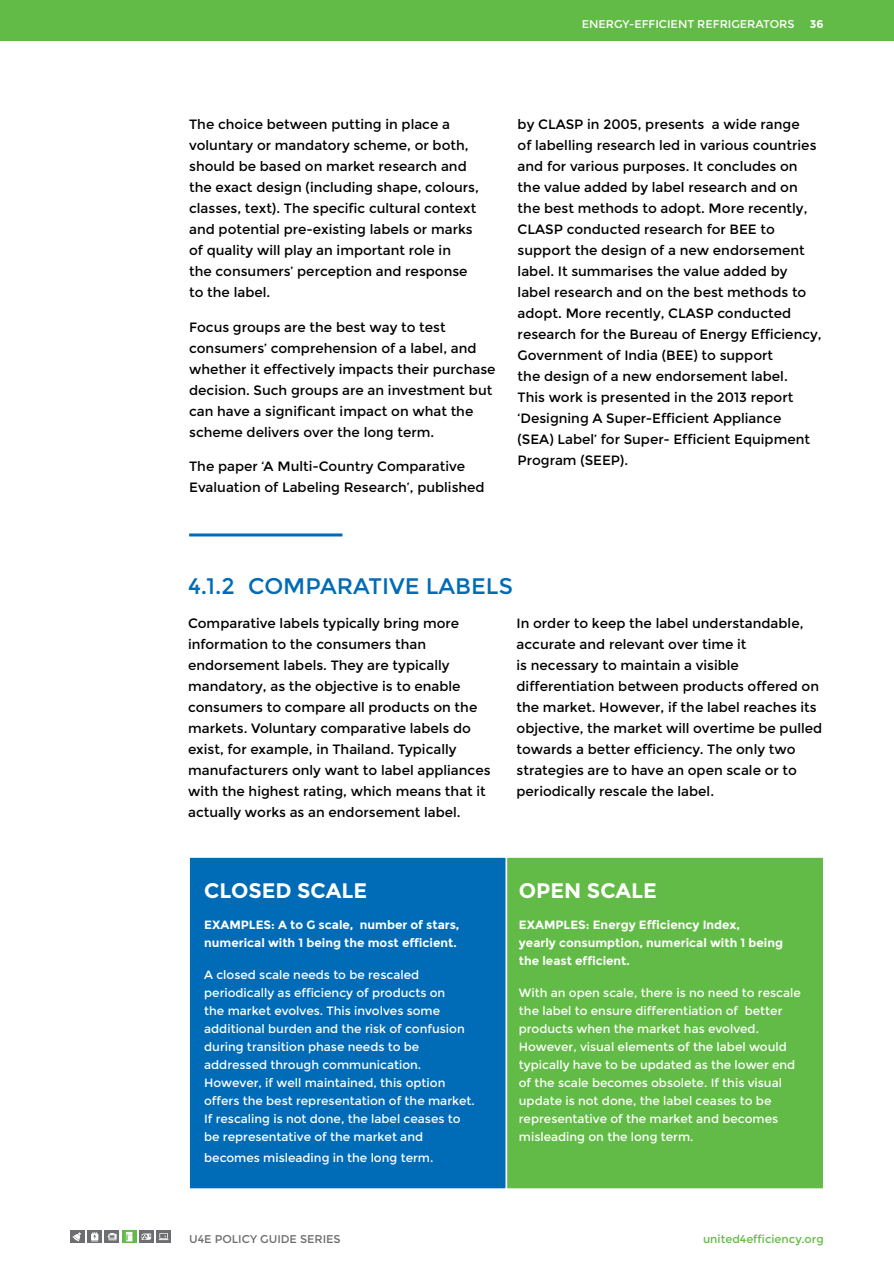
<style>
.page{position:relative;width:894px;height:1263px;background:#fff}
.page>*{position:absolute;margin:0;border:0;box-sizing:border-box;transform-origin:0 0}
.t1{font:22.5px "Montserrat";color:#006bb6}
.t2{font:700 21px "Montserrat";color:#fff}
.t3{font:13.5px/21px "Montserrat";color:#000}
.t4{font:12px/18px "Montserrat";color:#fff}
.t5{font:700 12px/18px "Montserrat";color:#fff}
.t6{font:11.25px "Montserrat";color:#fff}
.t7{font:11.25px "Montserrat";color:#62bb46}
.t8{font:11.25px "Montserrat";color:#6d6e71}
.t9{font:700 11.25px "Montserrat";color:#fff}
</style>
<div class="page">
<div style="left:0;top:0;width:893px;height:40px;background:#62bb46"></div>
<div style="left:70px;top:1230px;width:15px;height:13px;background:#6d6e71"></div>
<svg style="left:72px;top:1232px;width:9px;height:9px"></svg>
<svg style="left:87px;top:1230px;width:15px;height:13px"></svg>
<svg style="left:91px;top:1231px;width:7px;height:10px"></svg>
<div style="left:105px;top:1230px;width:14px;height:13px;background:#6d6e71"></div>
<svg style="left:107px;top:1233px;width:10px;height:7px"></svg>
<svg style="left:122px;top:1230px;width:14px;height:13px"></svg>
<svg style="left:126px;top:1231px;width:6px;height:10px"></svg>
<svg style="left:139px;top:1230px;width:14px;height:13px"></svg>
<svg style="left:142px;top:1233px;width:9px;height:6px"></svg>
<div style="left:156px;top:1230px;width:15px;height:13px;background:#6d6e71"></div>
<svg style="left:159px;top:1233px;width:9px;height:7px"></svg>
<hr style="left:893px;top:40px;width:1px;height:1223px;background:#f0f0f1">
<div style="left:188px;top:856px;width:319px;height:333px;background:#006bb6;border:2px solid #fff"></div>
<div style="left:505px;top:856px;width:319px;height:333px;background:#62bb46;border:2px solid #fff"></div>
<hr style="left:189px;top:533px;width:153px;height:3px;background:#006bb6">
<p class="t6" style="left:581px;top:18px;width:214px">ENERGY-EFFICIENT REFRIGERATORS</p>
<p class="t9" style="left:809px;top:18px;width:15px">36</p>
<p class="t3" style="left:189px;top:114px;width:291px">The choice between putting in place a voluntary or mandatory scheme, or both, should be based on market research and the exact design (including shape, colours, classes, text). The specific cultural context and potential pre-existing labels or marks of quality will play an important role in<br>the consumers’ perception and response to the label.</p>
<p class="t3" style="left:189px;top:316px;width:308px">Focus groups are the best way to test consumers’ comprehension of a label, and whether it effectively impacts their purchase decision. Such groups are an investment but can have a significant impact on what the scheme delivers over the long term.</p>
<p class="t3" style="left:189px;top:456px;width:297px">The paper ‘A Multi-Country Comparative<br>Evaluation of Labeling Research’, published</p>
<p class="t3" style="left:517px;top:114px;width:305px">by CLASP in 2005, presents a wide range<br>of labelling research led in various countries and for various purposes. It concludes on the value added by label research and on the best methods to adopt. More recently, CLASP conducted research for BEE to support the design of a new endorsement label. It summarises the value added by label research and on the best methods to adopt. More recently, CLASP conducted research for the Bureau of Energy Efficiency, Government of India (BEE) to support<br>the design of a new endorsement label.<br>This work is presented in the 2013 report ‘Designing A Super-Efficient Appliance<br>(SEA) Label’ for Super- Efficient Equipment Program (SEEP).</p>
<h1 class="t1" style="left:188px;top:573px;width:326px">4.1.2 COMPARATIVE LABELS</h1>
<p class="t3" style="left:188px;top:613px;width:304px">Comparative labels typically bring more information to the consumers than endorsement labels. They are typically mandatory, as the objective is to enable consumers to compare all products on the markets. Voluntary comparative labels do exist, for example, in Thailand. Typically manufacturers only want to label appliances with the highest rating, which means that it actually works as an endorsement label.</p>
<p class="t3" style="left:516px;top:613px;width:307px">In order to keep the label understandable, accurate and relevant over time it<br>is necessary to maintain a visible differentiation between products offered on the market. However, if the label reaches its objective, the market will overtime be pulled towards a better efficiency. The only two strategies are to have an open scale or to periodically rescale the label.</p>
<h2 class="t2" style="left:204px;top:878px;width:164px">CLOSED SCALE</h2>
<p class="t5" style="left:204px;top:916px;width:257px">EXAMPLES: A to G scale, number of stars, numerical with 1 being the most efficient.</p>
<p class="t4" style="left:204px;top:965px;width:272px">A closed scale needs to be rescaled periodically as efficiency of products on<br>the market evolves. This involves some additional burden and the risk of confusion during transition phase needs to be addressed through communication.<br>However, if well maintained, this option offers the best representation of the market.<br>If rescaling is not done, the label ceases to be representative of the market and</p>
<p class="t4" style="left:204px;top:1148px;width:231px">becomes misleading in the long term.</p>
<h2 class="t2" style="left:518px;top:878px;width:139px">OPEN SCALE</h2>
<p class="t5" style="left:518px;top:916px;width:266px">EXAMPLES: Energy Efficiency Index,<br>yearly consumption, numerical with 1 being the least efficient.</p>
<p class="t4" style="left:518px;top:983px;width:283px">With an open scale, there is no need to rescale the label to ensure differentiation of better products when the market has evolved.<br>However, visual elements of the label would typically have to be updated as the lower end of the scale becomes obsolete. If this visual update is not done, the label ceases to be representative of the market and becomes misleading on the long term.</p>
<p class="t8" style="left:189px;top:1232px;width:153px">U4E POLICY GUIDE SERIES</p>
<p class="t7" style="left:702px;top:1232px;width:122px">united4efficiency.org</p>
</div>
